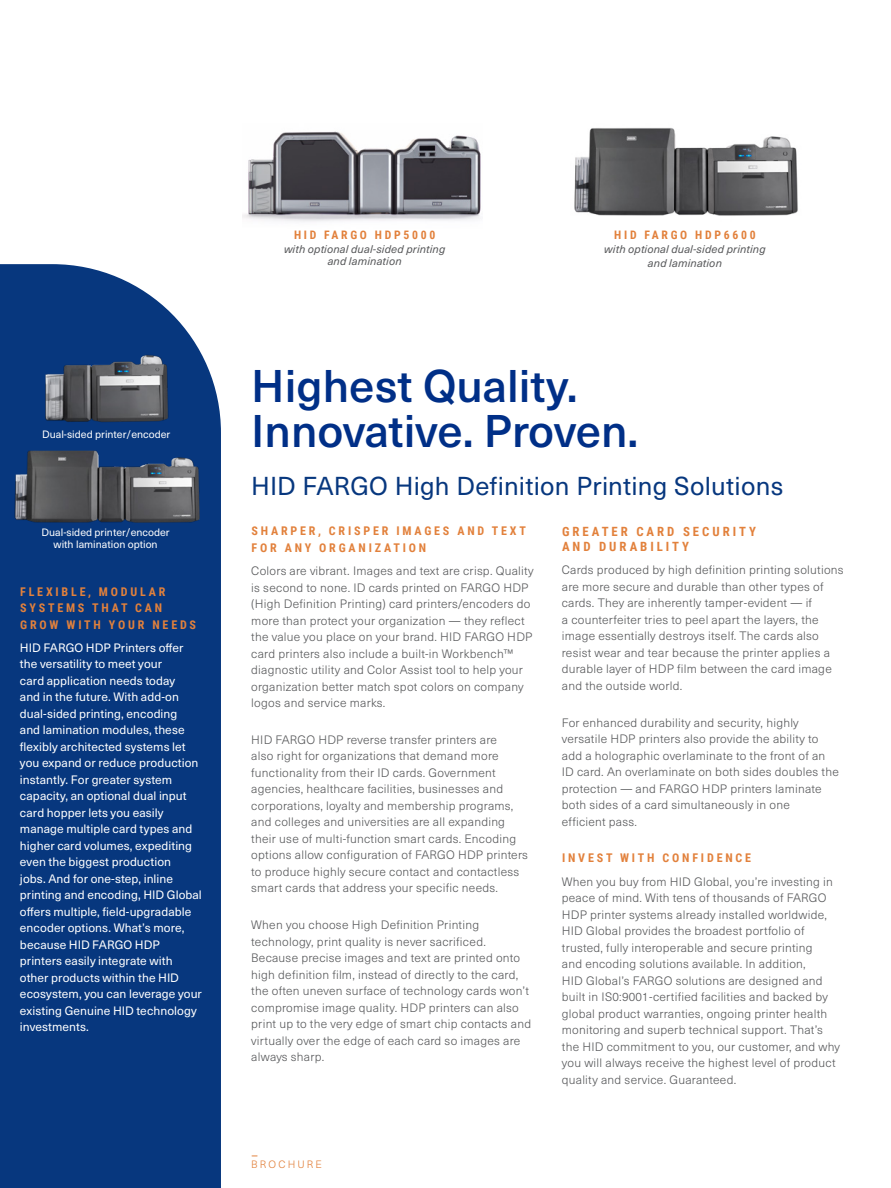
<style>
.page{position:relative;width:891px;height:1188px;background:#fff}
.page>*{position:absolute;margin:0;border:0;box-sizing:border-box;transform-origin:0 0}
.br_large_section_hea{font:500 45px/45px "Neue Haas Unica Pro";color:#002f87}
.Page_header{font:25.5px "Neue Haas Unica Pro";letter-spacing:.005em;color:#07377e}
.br_doument_type_titl{font:100 25.5px "Neue Haas Unica Pro";color:#e2813c}
.br_small_section_sub{font:700 12.75px/15.3px "Roboto Condensed";letter-spacing:.235em;color:#e2813c}
.br_main_body{font:300 12px/16.5px "Neue Haas Unica Pro";letter-spacing:.02em;color:#58595b}
.Sidebar{font:12px/16.5px "Neue Haas Unica Pro";letter-spacing:.005em;color:#fff}
.br_small_section_sub-2{font:700 12px/16.5px "Roboto Condensed";letter-spacing:.235em;color:#e2813c}
.br_small_section_sub-3{font:700 11.7px "Roboto Condensed";letter-spacing:.235em;color:#e2813c}
.Body_paragraph{font:italic 10.95px/12.5px "Neue Haas Unica Pro";letter-spacing:.01em;color:#58595b;text-align:center}
.caption_flush_left_p{font:10.5px/12px "Neue Haas Unica Pro";color:#fff;text-align:center}
.br_doument_type_titl-2{font:300 10.5px "Neue Haas Unica Pro";letter-spacing:.2em;color:#e2813c}
</style>
<div class="page">
<img style="left:243px;top:131px;width:238px;height:91px">
<img style="left:574px;top:128px;width:224px;height:88px">
<div style="left:0;top:264px;width:221px;height:924px;background:#07377e"></div>
<img style="left:34px;top:341px;width:146px;height:88px">
<img style="left:11px;top:442px;width:193px;height:86px">
<p class="caption_flush_left_p" style="left:42px;top:429px;width:130px">Dual-sided printer/encoder</p>
<p class="caption_flush_left_p" style="left:42px;top:526px;width:130px">Dual-sided printer/encoder with lamination option</p>
<h3 class="br_small_section_sub-2" style="left:20px;top:583px;width:177px">FLEXIBLE, MODULAR<br>SYSTEMS THAT CAN<br>GROW WITH YOUR NEEDS</h3>
<p class="Sidebar" style="left:20px;top:640px;width:183px">HID FARGO HDP Printers offer the versatility to meet your<br>card application needs today<br>and in the future. With add-on dual-sided printing, encoding<br>and lamination modules, these flexibly architected systems let you expand or reduce production instantly. For greater system capacity, an optional dual input card hopper lets you easily manage multiple card types and higher card volumes, expediting even the biggest production<br>jobs. And for one-step, inline printing and encoding, HID Global offers multiple, field-upgradable encoder options. What’s more, because HID FARGO HDP printers easily integrate with other products within the HID ecosystem, you can leverage your existing Genuine HID technology investments.</p>
<h3 class="br_small_section_sub-3" style="left:294px;top:227px;width:143px">HID FARGO HDP5000</h3>
<p class="Body_paragraph" style="left:284px;top:243px;width:163px">with optional dual-sided printing and lamination</p>
<h3 class="br_small_section_sub-3" style="left:614px;top:227px;width:143px">HID FARGO HDP6600</h3>
<p class="Body_paragraph" style="left:604px;top:242px;width:163px;line-height:13.8px">with optional dual-sided printing and lamination</p>
<h2 class="br_large_section_hea" style="left:251px;top:364px;width:389px">Highest Quality.<br>Innovative. Proven.</h2>
<p class="Page_header" style="left:251px;top:471px;width:533px">HID FARGO High Definition Printing Solutions</p>
<h3 class="br_small_section_sub-2" style="left:252px;top:522px;width:276px">SHARPER, CRISPER IMAGES AND TEXT<br>FOR ANY ORGANIZATION</h3>
<p class="br_main_body" style="left:251px;top:563px;width:284px">Colors are vibrant. Images and text are crisp. Quality is second to none. ID cards printed on FARGO HDP (High Definition Printing) card printers/encoders do more than protect your organization — they reflect the value you place on your brand. HID FARGO HDP card printers also include a built-in Workbench™ diagnostic utility and Color Assist tool to help your organization better match spot colors on company logos and service marks.</p>
<p class="br_main_body" style="left:251px;top:732px;width:278px">HID FARGO HDP reverse transfer printers are<br>also right for organizations that demand more functionality from their ID cards. Government agencies, healthcare facilities, businesses and corporations, loyalty and membership programs, and colleges and universities are all expanding their use of multi-function smart cards. Encoding options allow configuration of FARGO HDP printers to produce highly secure contact and contactless smart cards that address your specific needs.</p>
<p class="br_main_body" style="left:251px;top:917px;width:281px">When you choose High Definition Printing technology, print quality is never sacrificed.<br>Because precise images and text are printed onto high definition film, instead of directly to the card, the often uneven surface of technology cards won’t compromise image quality. HDP printers can also print up to the very edge of smart chip contacts and virtually over the edge of each card so images are always sharp.</p>
<p class="br_doument_type_titl" style="left:251px;top:1141px;width:9px">-</p>
<p class="br_doument_type_titl-2" style="left:251px;top:1158px;width:72px">BROCHURE</p>
<h3 class="br_small_section_sub" style="left:562px;top:523px;width:195px">GREATER CARD SECURITY<br>AND DURABILITY</h3>
<p class="br_main_body" style="left:562px;top:562px;width:283px">Cards produced by high definition printing solutions are more secure and durable than other types of cards. They are inherently tamper-evident — if<br>a counterfeiter tries to peel apart the layers, the image essentially destroys itself. The cards also resist wear and tear because the printer applies a durable layer of HDP film between the card image and the outside world.</p>
<p class="br_main_body" style="left:562px;top:714px;width:279px">For enhanced durability and security, highly versatile HDP printers also provide the ability to add a holographic overlaminate to the front of an ID card. An overlaminate on both sides doubles the protection — and FARGO HDP printers laminate both sides of a card simultaneously in one<br>efficient pass.</p>
<h3 class="br_small_section_sub-2" style="left:562px;top:850px;width:191px">INVEST WITH CONFIDENCE</h3>
<p class="br_main_body" style="left:562px;top:873px;width:280px">When you buy from HID Global, you’re investing in peace of mind. With tens of thousands of FARGO HDP printer systems already installed worldwide, HID Global provides the broadest portfolio of trusted, fully interoperable and secure printing<br>and encoding solutions available. In addition,<br>HID Global’s FARGO solutions are designed and built in IS0:9001-certified facilities and backed by global product warranties, ongoing printer health monitoring and superb technical support. That’s the HID commitment to you, our customer, and why you will always receive the highest level of product quality and service. Guaranteed.</p>
</div>
